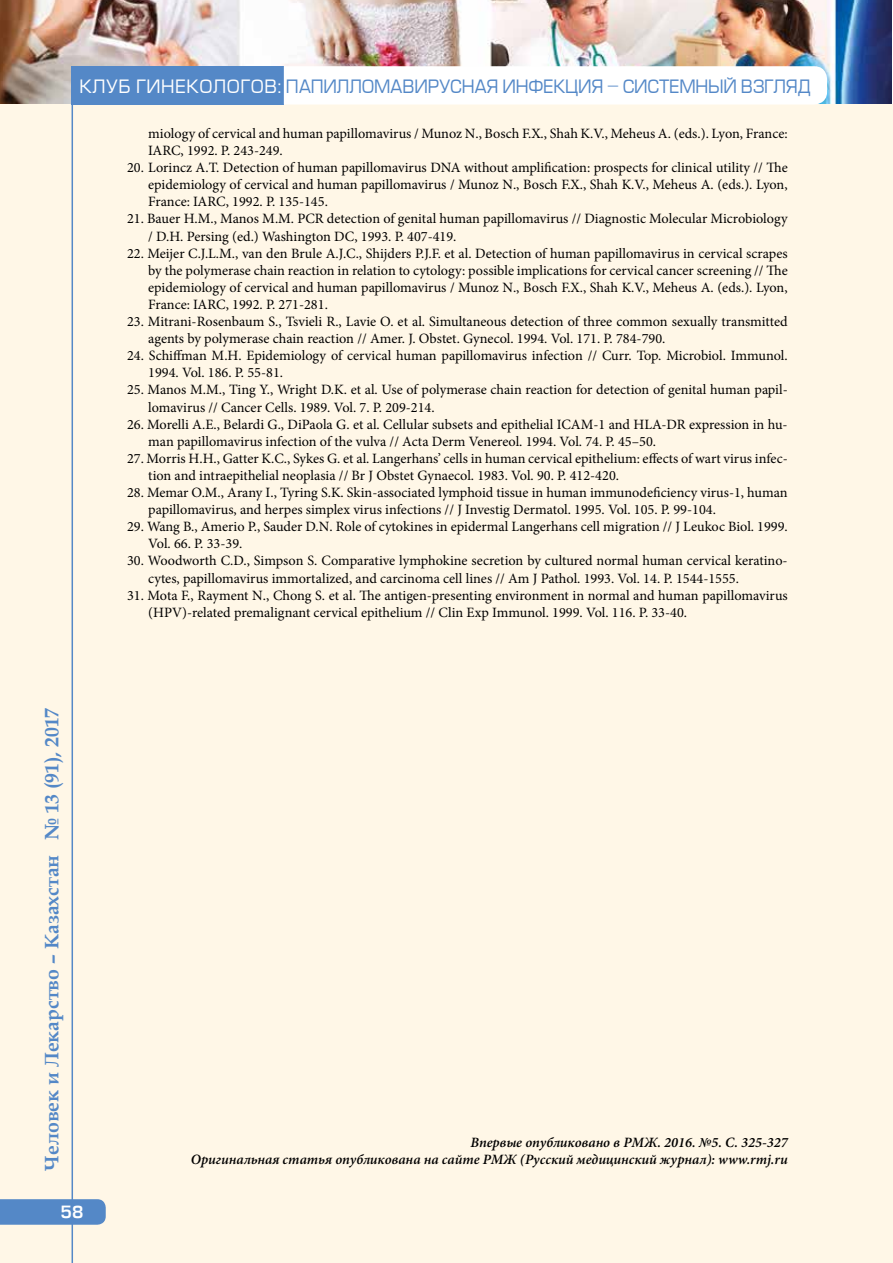
<style>
.page{position:relative;width:893px;height:1263px;background:#fff}
.page>*{position:absolute;margin:0;border:0;box-sizing:border-box;transform-origin:0 0}
.t1{font:700 19.5px "Book Antiqua";color:#5488c7}
.t2{font:18px "Europe";letter-spacing:-.01em;color:#5488c7;scale:.96 1}
.t3{font:16.5px "Europe Demi";color:#fff}
.t4{font:14.25px/17.1px "Minion Pro";color:#000}
.t5{font:italic 600 14.25px/17.1px "Minion Pro";color:#000;text-align:right}
.s1{color:#fff}
</style>
<div class="page">
<img style="left:0;top:0;width:892px;height:104px">
<div style="left:0;top:104px;width:893px;height:1159px;background:#fff7e7"></div>
<hr style="left:72px;top:66px;width:1px;height:1197px;background:#5488c7">
<div style="left:72px;top:66px;width:212px;height:38px;background:#5488c7"></div>
<svg style="left:284px;top:66px;width:543px;height:38px"></svg>
<svg style="left:0;top:1199px;width:106px;height:26px;background:#598bc7"></svg>
<p class="t2" style="left:80px;top:76px;width:763px"><span class="s1">КЛУБ ГИНЕКОЛОГОВ:</span> ПАПИЛЛОМАВИРУСНАЯ ИНФЕКЦИЯ – СИСТЕМНЫЙ ВЗГЛЯД</p>
<h1 class="t1" style="left:39px;top:1171px;width:464px;rotate:-90deg">Человек и Лекарство – Казахстан № 13 (91), 2017</h1>
<p class="t3" style="left:60px;top:1202px;width:25px">58</p>
<p class="t4" style="left:148px;top:125px;width:641px">miology of cervical and human papillomavirus / Munoz N., Bosch F.X., Shah K.V., Meheus A. (eds.). Lyon, France:<br>IARC, 1992. P. 243-249.</p>
<p class="t4" style="left:148px;top:159px;width:641px;text-align:justify;text-indent:-21px">20. Lorincz A.T. Detection of human papillomavirus DNA without amplification: prospects for clinical utility // The epidemiology of cervical and human papillomavirus / Munoz N., Bosch F.X., Shah K.V., Meheus A. (eds.). Lyon, France: IARC, 1992. P. 135-145.</p>
<p class="t4" style="left:148px;top:210px;width:641px;text-indent:-21px">21. Bauer H.M., Manos M.M. PCR detection of genital human papillomavirus // Diagnostic Molecular Microbiology / D.H. Persing (ed.) Washington DC, 1993. P. 407-419.</p>
<p class="t4" style="left:148px;top:245px;width:641px;text-align:justify;text-indent:-21px">22. Meijer C.J.L.M., van den Brule A.J.C., Shijders P.J.F. et al. Detection of human papillomavirus in cervical scrapes by the polymerase chain reaction in relation to cytology: possible implications for cervical cancer screening // The epidemiology of cervical and human papillomavirus / Munoz N., Bosch F.X., Shah K.V., Meheus A. (eds.). Lyon, France: IARC, 1992. P. 271-281.</p>
<p class="t4" style="left:148px;top:313px;width:641px;text-indent:-21px">23. Mitrani-Rosenbaum S., Tsvieli R., Lavie O. et al. Simultaneous detection of three common sexually transmitted agents by polymerase chain reaction // Amer. J. Obstet. Gynecol. 1994. Vol. 171. P. 784-790.</p>
<p class="t4" style="left:148px;top:347px;width:641px;text-indent:-21px">24. Schiffman M.H. Epidemiology of cervical human papillomavirus infection // Curr. Top. Microbiol. Immunol.<br>1994. Vol. 186. P. 55-81.</p>
<p class="t4" style="left:148px;top:381px;width:641px;text-indent:-21px">25. Manos M.M., Ting Y., Wright D.K. et al. Use of polymerase chain reaction for detection of genital human papil&shy;lomavirus // Cancer Cells. 1989. Vol. 7. P. 209-214.</p>
<p class="t4" style="left:148px;top:416px;width:641px;text-indent:-21px">26. Morelli A.E., Belardi G., DiPaola G. et al. Cellular subsets and epithelial ICAM-1 and HLA-DR expression in hu&shy;man papillomavirus infection of the vulva // Acta Derm Venerеol. 1994. Vol. 74. Р. 45–50.</p>
<p class="t4" style="left:148px;top:450px;width:641px;text-indent:-21px">27. Morris H.H., Gatter K.C., Sykes G. et al. Langerhans’ cells in human cervical epithelium: effects of wart virus infec&shy;tion and intraepithelial neoplasia // Br J Obstet Gynаecol. 1983. Vol. 90. Р. 412-420.</p>
<p class="t4" style="left:148px;top:484px;width:641px;text-indent:-21px">28. Memar O.M., Arany I., Tyring S.K. Skin-associated lymphoid tissue in human immunodeficiency virus-1, human papillomavirus, and herpes simplex virus infections // J Investig Dermatol. 1995. Vol. 105. Р. 99-104.</p>
<p class="t4" style="left:148px;top:518px;width:641px;text-indent:-21px">29. Wang B., Amerio P., Sauder D.N. Role of cytokines in epidermal Langerhans cell migration // J Leukoc Biol. 1999.<br>Vol. 66. Р. 33-39.</p>
<p class="t4" style="left:148px;top:552px;width:641px;text-indent:-21px">30. Woodworth C.D., Simpson S. Comparative lymphokine secretion by cultured normal human cervical keratino&shy;cytes, papillomavirus immortalized, and carcinoma cell lines // Am J Pathol. 1993. Vol. 14. Р. 1544-1555.</p>
<p class="t4" style="left:148px;top:587px;width:641px;text-indent:-21px">31. Mota F., Rayment N., Chong S. et al. The antigen-presenting environment in normal and human papillomavirus (HPV)-related premalignant cervical epithelium // Clin Exp Immunol. 1999. Vol. 116. Р. 33-40.</p>
<p class="t5" style="left:191px;top:1134px;width:598px">Впервые опубликовано в РМЖ. 2016. №5. С. 325-327<br>Оригинальная статья опубликована на сайте РМЖ (Русский медицинский журнал): www.rmj.ru</p>
</div>
